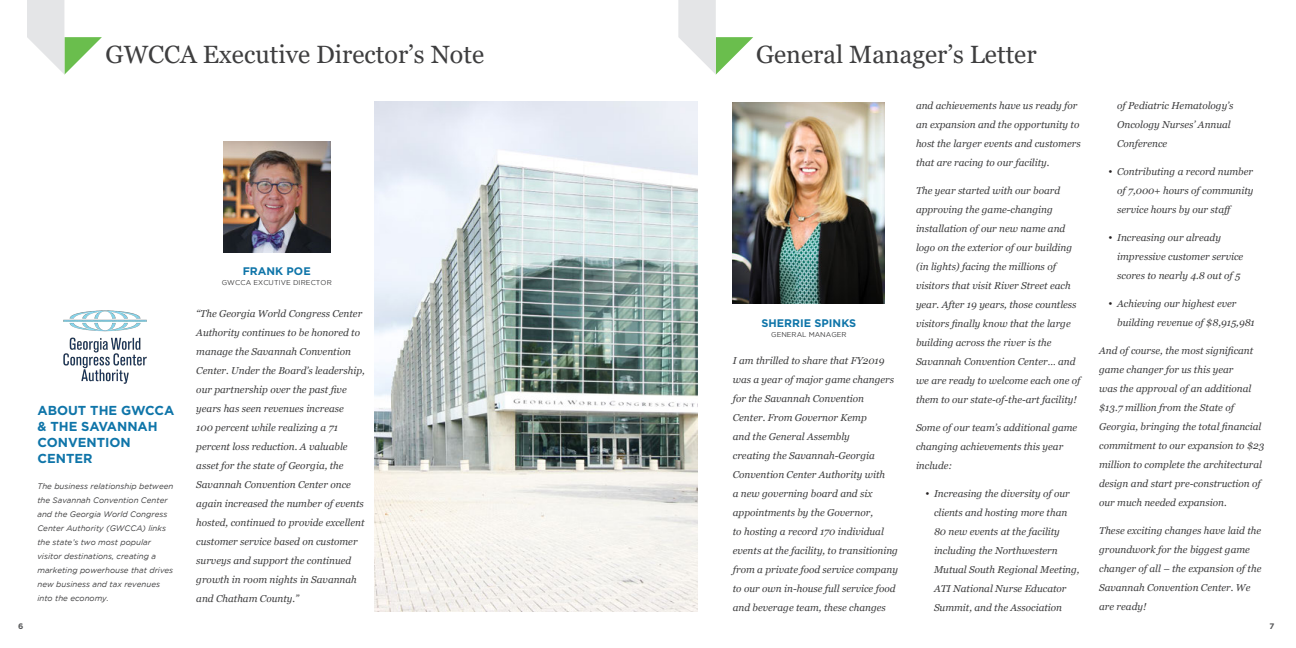
<style>
.page{position:relative;width:1296px;height:648px;background:#fff}
.page>*{position:absolute;margin:0;border:0;box-sizing:border-box;transform-origin:0 0}
.t1{font:25px "Georgia";color:#3e3e3f}
.t2{font:700 13px/16px "Gotham";color:#0f75a9}
.t3{font:700 11px "Gotham";color:#0f75a9}
.t4{font:italic 10px/19px "Georgia";color:#3e3e3f}
.t5{font:italic 8px/14px "Gotham";color:#3e3e3f}
.t6{font:700 8px "Gotham";color:#57585a}
.t7{font:7px "Gotham";letter-spacing:.015em;color:#3e3e3f}
.s1{font-family:"Gotham";font-style:normal;color:#231f20}
</style>
<div class="page">
<img style="left:374px;top:102px;width:323px;height:510px">
<img style="left:63px;top:310px;width:84px;height:74px">
<img style="left:223px;top:142px;width:107px;height:111px">
<img style="left:733px;top:102px;width:152px;height:202px">
<svg style="left:678px;top:0;width:75px;height:75px"></svg>
<svg style="left:27px;top:0;width:75px;height:75px"></svg>
<p class="t1" style="left:106px;top:39px;width:380px">GWCCA Executive Director’s Note</p>
<p class="t2" style="left:37px;top:402px;width:138px">ABOUT THE GWCCA &amp; THE SAVANNAH<br>CONVENTION<br>CENTER</p>
<p class="t5" style="left:37px;top:479px;width:138px">The business relationship between the Savannah Convention Center and the Georgia World Congress<br>Center Authority (GWCCA) links the state’s two most popular visitor destinations, creating a marketing powerhouse that drives new business and tax revenues into the economy.</p>
<p class="t3" style="left:243px;top:264px;width:69px">FRANK POE</p>
<p class="t7" style="left:222px;top:278px;width:111px">GWCCA EXCUTIVE DIRECTOR</p>
<p class="t4" style="left:196px;top:304px;width:170px">“The Georgia World Congress Center Authority continues to be honored to manage the Savannah Convention Center. Under the Board’s leadership, our partnership over the past five years has seen revenues increase<br>100 percent while realizing a 71 percent loss reduction. A valuable asset for the state of Georgia, the Savannah Convention Center once again increased the number of events hosted, continued to provide excellent customer service based on customer surveys and support the continued growth in room nights in Savannah and Chatham County.”</p>
<p class="t1" style="left:756px;top:39px;width:282px">General Manager’s Letter</p>
<p class="t3" style="left:762px;top:316px;width:96px">SHERRIE SPINKS</p>
<p class="t7" style="left:771px;top:331px;width:77px">GENERAL MANAGER</p>
<p class="t4" style="left:733px;top:351px;width:167px">I am thrilled to share that FY2019 was a year of major game changers for the Savannah Convention<br>Center. From Governor Kemp<br>and the General Assembly<br>creating the Savannah-Georgia<br>Convention Center Authority with<br>a new governing board and six appointments by the Governor,<br>to hosting a record 170 individual events at the facility, to transitioning from a private food service company to our own in-house full service food and beverage team, these changes</p>
<p class="t4" style="left:916px;top:96px;width:166px">and achievements have us ready for an expansion and the opportunity to host the larger events and customers that are racing to our facility.</p>
<p class="t4" style="left:916px;top:181px;width:166px">The year started with our board approving the game-changing installation of our new name and logo on the exterior of our building (in lights) facing the millions of visitors that visit River Street each year. After 19 years, those countless visitors finally know that the large building across the river is the Savannah Convention Center… and we are ready to welcome each one of them to our state-of-the-art facility!</p>
<p class="t4" style="left:916px;top:418px;width:163px">Some of our team’s additional game changing achievements this year include:</p>
<p class="t4" style="left:934px;top:484px;width:147px;text-indent:-9px"><span class="s1">•</span> Increasing the diversity of our clients and hosting more than<br>80 new events at the facility including the Northwestern<br>Mutual South Regional Meeting,<br>ATI National Nurse Educator<br>Summit, and the Association</p>
<p class="t4" style="left:1117px;top:96px;width:118px">of Pediatric Hematology’s<br>Oncology Nurses’ Annual<br>Conference</p>
<p class="t4" style="left:1117px;top:162px;width:138px;text-align:justify;text-indent:-9px"><span class="s1">•</span> Contributing a record number of 7,000+ hours of community service hours by our staff</p>
<p class="t4" style="left:1117px;top:228px;width:128px;text-indent:-9px"><span class="s1">•</span> Increasing our already impressive customer service scores to nearly 4.8 out of 5</p>
<p class="t4" style="left:1117px;top:294px;width:139px;text-indent:-9px"><span class="s1">•</span> Achieving our highest ever building revenue of $8,915,981</p>
<p class="t4" style="left:1099px;top:341px;width:167px">And of course, the most significant game changer for us this year<br>was the approval of an additional $13.7 million from the State of Georgia, bringing the total financial commitment to our expansion to $23 million to complete the architectural design and start pre-construction of our much needed expansion.</p>
<p class="t4" style="left:1099px;top:521px;width:164px">These exciting changes have laid the groundwork for the biggest game changer of all – the expansion of the<br>Savannah Convention Center. We are ready!</p>
<p class="t6" style="left:18px;top:620px;width:7px">6</p>
<p class="t6" style="left:1269px;top:620px;width:6px">7</p>
</div>
